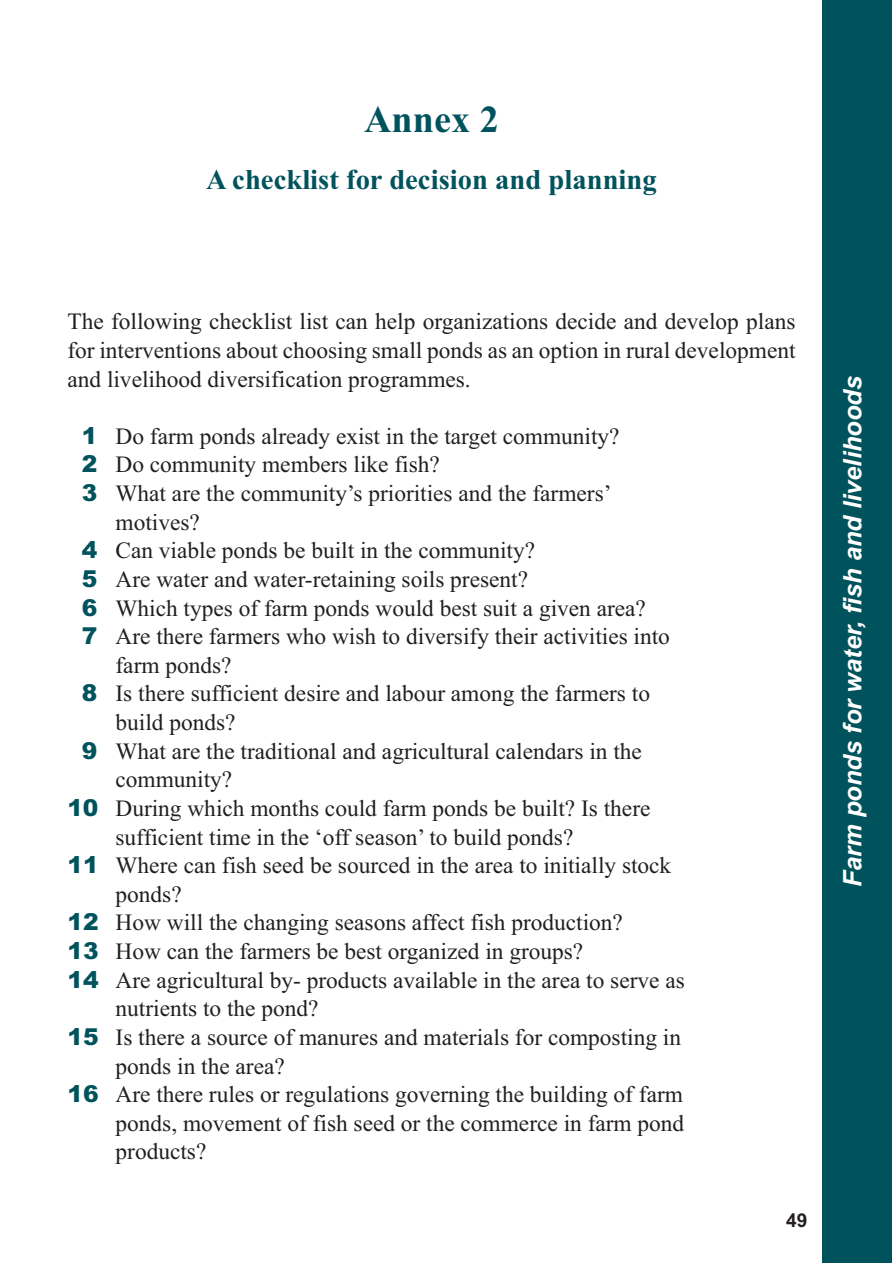
<style>
.page{position:relative;width:893px;height:1263px;background:#fff}
.page>*{position:absolute;margin:0;border:0;box-sizing:border-box;transform-origin:0 0}
.t1{font:700 38.25px "Times New Roman";color:#00535d}
.t2{font:700 28.65px "Times New Roman";color:#00535d}
.t3{font:italic 700 25.5px "Arial";color:#fff}
.t4{font:23.4px/28.7px "Times New Roman";color:#231f20;text-align:justify}
.t5{font:700 19.05px "Arial";color:#231f20}
.s1{font-family:"Arial";font-weight:900;color:#00535d}
</style>
<div class="page">
<div style="left:822px;top:0;width:69px;height:1263px;background:#00535d"></div>
<h1 class="t1" style="left:364px;top:107px;width:136px">Annex 2</h1>
<p class="t2" style="left:206px;top:170px;width:452px">A checklist for decision and planning</p>
<p class="t4" style="left:67px;top:309px;width:729px">The following checklist list can help organizations decide and develop plans for interventions about choosing small ponds as an option in rural development and livelihood diversification programmes.</p>
<p class="t4" style="left:82px;top:424px;width:539px"><span class="s1">1</span> Do farm ponds already exist in the target community?</p>
<p class="t4" style="left:82px;top:452px;width:359px"><span class="s1">2</span> Do community members like fish?</p>
<p class="t4" style="left:82px;top:481px;width:531px"><span class="s1">3</span> What are the community’s priorities and the farmers’</p>
<p class="t4" style="left:115px;top:510px;width:86px">motives?</p>
<p class="t4" style="left:82px;top:538px;width:454px"><span class="s1">4</span> Can viable ponds be built in the community?</p>
<p class="t4" style="left:82px;top:567px;width:447px"><span class="s1">5</span> Are water and water-retaining soils present?</p>
<p class="t4" style="left:82px;top:596px;width:565px"><span class="s1">6</span> Which types of farm ponds would best suit a given area?</p>
<p class="t4" style="left:82px;top:624px;width:589px"><span class="s1">7</span> Are there farmers who wish to diversify their activities into</p>
<p class="t4" style="left:115px;top:653px;width:117px">farm ponds?</p>
<p class="t4" style="left:82px;top:682px;width:569px"><span class="s1">8</span> Is there sufficient desire and labour among the farmers to</p>
<p class="t4" style="left:115px;top:710px;width:121px">build ponds?</p>
<p class="t4" style="left:82px;top:739px;width:561px"><span class="s1">9</span> What are the traditional and agricultural calendars in the</p>
<p class="t4" style="left:115px;top:767px;width:118px">community?</p>
<p class="t4" style="left:67px;top:796px;width:584px"><span class="s1">10</span> During which months could farm ponds be built? Is there</p>
<p class="t4" style="left:115px;top:825px;width:459px">sufficient time in the ‘off season’ to build ponds?</p>
<p class="t4" style="left:67px;top:853px;width:605px"><span class="s1">11</span> Where can fish seed be sourced in the area to initially stock</p>
<p class="t4" style="left:116px;top:882px;width:68px">ponds?</p>
<p class="t4" style="left:67px;top:910px;width:557px"><span class="s1">12</span> How will the changing seasons affect fish production?</p>
<p class="t4" style="left:67px;top:939px;width:517px"><span class="s1">13</span> How can the farmers be best organized in groups?</p>
<p class="t4" style="left:67px;top:968px;width:619px"><span class="s1">14</span> Are agricultural by- products available in the area to serve as</p>
<p class="t4" style="left:116px;top:996px;width:204px">nutrients to the pond?</p>
<p class="t4" style="left:67px;top:1025px;width:615px"><span class="s1">15</span> Is there a source of manures and materials for composting in</p>
<p class="t4" style="left:116px;top:1054px;width:171px">ponds in the area?</p>
<p class="t4" style="left:67px;top:1082px;width:617px"><span class="s1">16</span> Are there rules or regulations governing the building of farm</p>
<p class="t4" style="left:116px;top:1111px;width:570px">ponds, movement of fish seed or the commerce in farm pond</p>
<p class="t4" style="left:116px;top:1139px;width:92px">products?</p>
<p class="t5" style="left:786px;top:1213px;width:23px">49</p>
<p class="t3" style="left:843px;top:887px;width:512px;rotate:-90deg">Farm ponds for water, fish and livelihoods</p>
</div>
